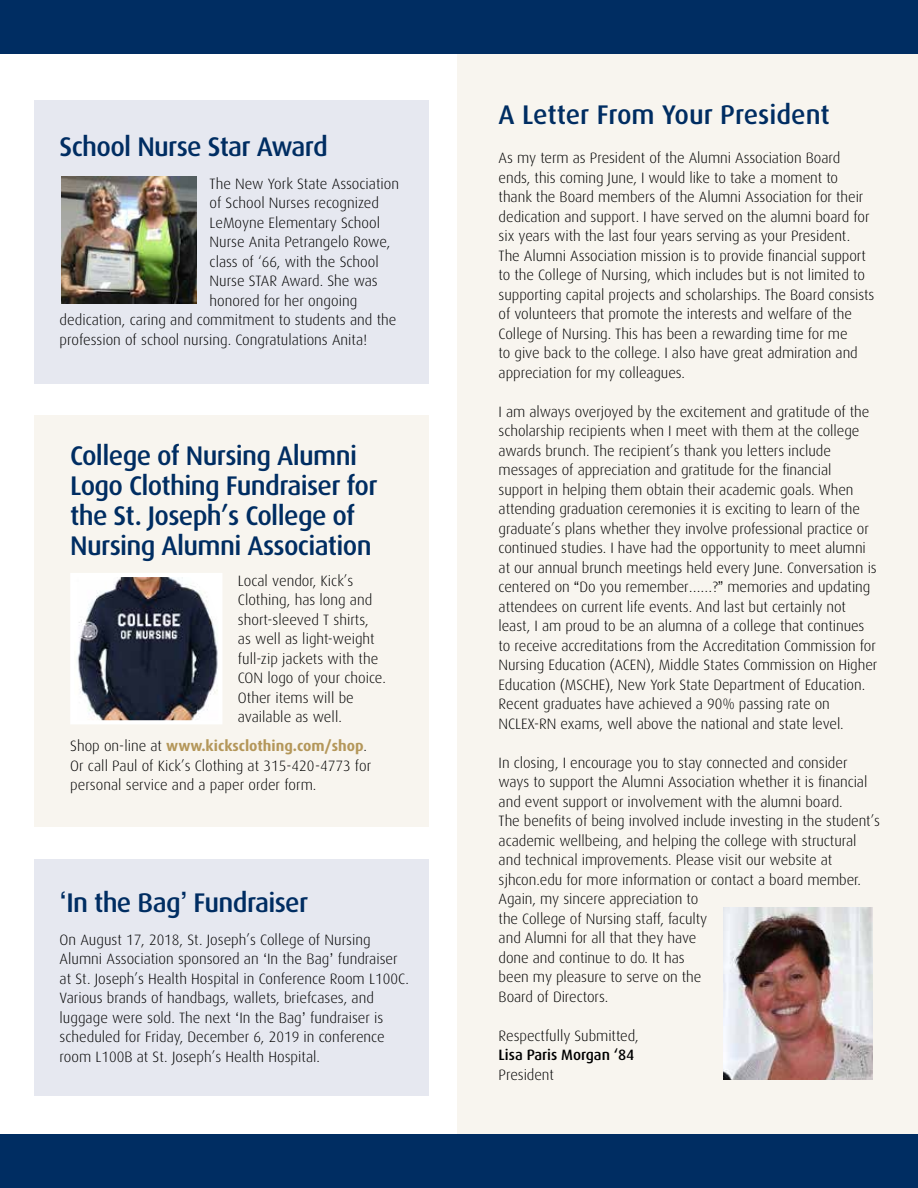
<style>
.page{position:relative;width:918px;height:1188px;background:#fff}
.page>*{position:absolute;margin:0;border:0;box-sizing:border-box;transform-origin:0 0}
.t1{font:500 27px/30px "Dax Pro";letter-spacing:-.025em;color:#002d62}
.t2{font:500 27px "Dax Pro";letter-spacing:-.005em;color:#002d62}
.t3{font:300 15px/19.5px "Dax Pro";letter-spacing:-.005em;color:#000}
.t4{font:500 15px "Dax Pro";letter-spacing:-.005em;color:#000}
.s1{font-weight:700;color:#b4975a}
.s2{font-family:"Helvetica";font-weight:700;font-stretch:condensed}
.s3{font-family:"Helvetica Neue LT"}
</style>
<div class="page">
<div style="left:458px;top:54px;width:460px;height:1080px;background:#f8f5ef"></div>
<div style="left:0;top:1134px;width:918px;height:54px;background:#002d62"></div>
<div style="left:0;top:0;width:918px;height:54px;background:#002d62"></div>
<div style="left:34px;top:100px;width:395px;height:284px;background:#e6e8f0"></div>
<img style="left:61px;top:176px;width:135px;height:127px">
<div style="left:34px;top:415px;width:395px;height:412px;background:#f8f5ef"></div>
<img style="left:75px;top:578px;width:142px;height:141px">
<div style="left:70px;top:573px;width:152px;height:151px;border:4px solid #fff"></div>
<div style="left:34px;top:859px;width:395px;height:237px;background:#e6e8f0"></div>
<img style="left:724px;top:907px;width:148px;height:172px">
<h1 class="t1" style="left:60px;top:130px;width:270px">School Nurse Star Award</h1>
<p class="t3" style="left:210px;top:173px;width:191px">The New York State Association</p>
<p class="t3" style="left:210px;top:193px;width:171px">of School Nurses recognized</p>
<p class="t3" style="left:210px;top:212px;width:172px">LeMoyne Elementary School</p>
<p class="t3" style="left:210px;top:232px;width:182px">Nurse Anita Petrangelo Rowe,</p>
<p class="t3" style="left:210px;top:251px;width:171px">class of ‘66, with the School</p>
<p class="t3" style="left:210px;top:271px;width:170px">Nurse STAR Award. She was</p>
<p class="t3" style="left:210px;top:290px;width:149px">honored for her ongoing</p>
<p class="t3" style="left:60px;top:310px;width:338px">dedication, caring and commitment to students and the</p>
<p class="t3" style="left:60px;top:329px;width:309px">profession of school nursing. Congratulations Anita!</p>
<h1 class="t1" style="left:70px;top:440px;width:309px">College of Nursing Alumni<br>Logo Clothing Fundraiser for the St. Joseph’s College of<br>Nursing Alumni Association</h1>
<p class="t3" style="left:238px;top:571px;width:149px">Local vendor, Kick’s<br>Clothing, has long and short-sleeved T shirts,<br>as well as light-weight full-zip jackets with the<br>CON logo of your choice.<br>Other items will be available as well.</p>
<p class="t3" style="left:70px;top:736px;width:303px">Shop on-line at <span class="s1">www.kicksclothing.com/shop</span>.<br>Or call Paul of Kick’s Clothing at 315-420-4773 for personal service and a paper order form.</p>
<h1 class="t1" style="left:60px;top:887px;width:250px"><span class="s2">‘</span>In the Bag<span class="s2">’</span> Fundraiser</h1>
<p class="t3" style="left:60px;top:929px;width:351px">On August 17, 2018, St. Joseph’s College of Nursing Alumni Association sponsored an <span class="s3">‘</span>In the Bag<span class="s3">’</span> fundraiser at St. Joseph’s Health Hospital in Conference Room L100C.<br>Various brands of handbags, wallets, briefcases, and luggage were sold. The next <span class="s3">‘</span>In the Bag<span class="s3">’</span> fundraiser is scheduled for Friday, December 6, 2019 in conference room L100B at St. Joseph’s Health Hospital.</p>
<h1 class="t2" style="left:499px;top:98px;width:333px">A Letter From Your President</h1>
<p class="t3" style="left:499px;top:148px;width:377px">As my term as President of the Alumni Association Board ends, this coming June, I would like to take a moment to thank the Board members of the Alumni Association for their dedication and support. I have served on the alumni board for six years with the last four years serving as your President.<br>The Alumni Association mission is to provide financial support to the College of Nursing, which includes but is not limited to supporting capital projects and scholarships. The Board consists of volunteers that promote the interests and welfare of the College of Nursing. This has been a rewarding time for me<br>to give back to the college. I also have great admiration and appreciation for my colleagues.</p>
<p class="t3" style="left:499px;top:401px;width:380px">I am always overjoyed by the excitement and gratitude of the scholarship recipients when I meet with them at the college awards brunch. The recipient’s thank you letters include messages of appreciation and gratitude for the financial support in helping them obtain their academic goals. When attending graduation ceremonies it is exciting to learn of the graduate’s plans whether they involve professional practice or continued studies. I have had the opportunity to meet alumni at our annual brunch meetings held every June. Conversation is centered on <span class="s3">“</span>Do you remember……?<span class="s3">”</span> memories and updating attendees on current life events. And last but certainly not least, I am proud to be an alumna of a college that continues to receive accreditations from the Accreditation Commission for Nursing Education (ACEN), Middle States Commission on Higher Education (MSCHE), New York State Department of Education.<br>Recent graduates have achieved a 90% passing rate on NCLEX-RN exams, well above the national and state level.</p>
<p class="t3" style="left:499px;top:752px;width:383px">In closing, I encourage you to stay connected and consider ways to support the Alumni Association whether it is financial and event support or involvement with the alumni board.<br>The benefits of being involved include investing in the student’s academic wellbeing, and helping the college with structural and technical improvements. Please visit our website at sjhcon.edu for more information or contact a board member.<br>Again, my sincere appreciation to<br>the College of Nursing staff, faculty<br>and Alumni for all that they have<br>done and continue to do. It has<br>been my pleasure to serve on the<br>Board of Directors.</p>
<p class="t3" style="left:499px;top:1025px;width:142px">Respectfully Submitted,</p>
<p class="t4" style="left:499px;top:1045px;width:137px">Lisa Paris Morgan ‘84</p>
<p class="t3" style="left:499px;top:1064px;width:57px">President</p>
</div>
